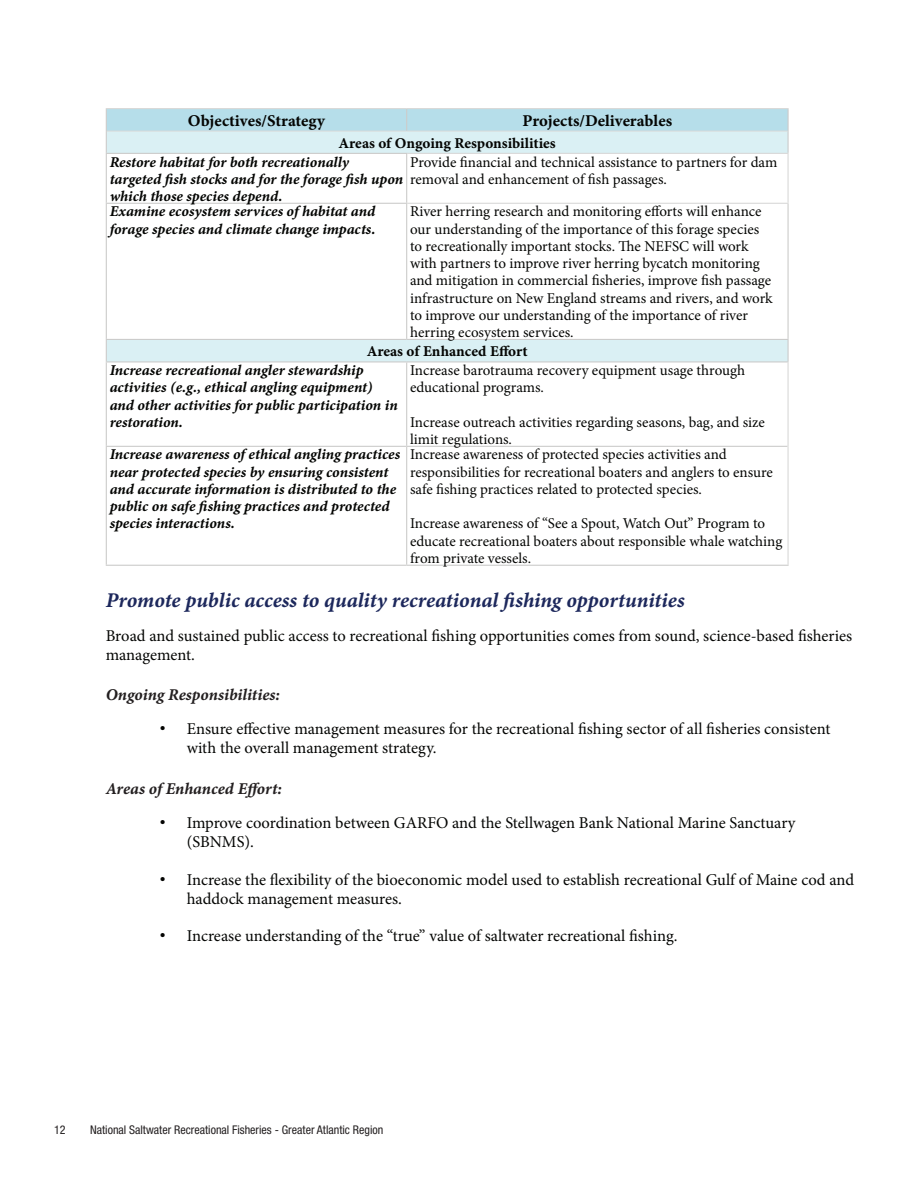
<style>
.page{position:relative;width:918px;height:1188px;background:#fff}
.page>*{position:absolute;margin:0;border:0;box-sizing:border-box;transform-origin:0 0}
.t1{font:21px "Minion Pro Bold It Capt";letter-spacing:-.005em;color:#1d285c}
.t2{font:16.5px/18.9px "Minion Pro";letter-spacing:-.005em;color:#040503}
.t3{font:16.5px "Minion Pro Bold It Capt";color:#231f20}
.t4{font:16.5px "Minion Pro Bold Capt";color:#040503}
.t5{font:15px/17.2px "Minion Pro";letter-spacing:-.005em;color:#040503}
.t6{font:15px/17.2px "Minion Pro Bold It Capt";color:#040503}
.t7{font:15px "Minion Pro Bold Capt";letter-spacing:-.005em;color:#040503}
.t8{font:condensed 12px "Helvetica Neue LT Std";color:#231f20}
.s1{font-family:"Arial"}
</style>
<div class="page">
<svg style="left:107px;top:154px;width:681px;height:207px"></svg>
<svg style="left:788px;top:340px;width:1px;height:21px"></svg>
<hr style="left:106px;top:565px;width:301px;height:1px;background:#cccccb">
<hr style="left:106px;top:108px;width:301px;height:1px;background:#d9d9d8">
<hr style="left:407px;top:108px;width:382px;height:1px;background:#d9d9d8">
<hr style="left:788px;top:154px;width:1px;height:49px;background:#d9d9d8">
<hr style="left:407px;top:153px;width:382px;height:1px;background:#d9d9d8">
<hr style="left:407px;top:203px;width:382px;height:1px;background:#d9d9d8">
<hr style="left:788px;top:204px;width:1px;height:135px;background:#cccccb">
<hr style="left:407px;top:339px;width:382px;height:1px;background:#cccccb">
<hr style="left:106px;top:153px;width:301px;height:1px;background:#cccccb">
<hr style="left:106px;top:203px;width:301px;height:1px;background:#cccccb">
<hr style="left:106px;top:339px;width:301px;height:1px;background:#cccccb">
<hr style="left:106px;top:361px;width:301px;height:1px;background:#cccccb">
<hr style="left:407px;top:361px;width:382px;height:1px;background:#cccccb">
<hr style="left:788px;top:362px;width:1px;height:84px;background:#d9d9d8">
<hr style="left:106px;top:446px;width:301px;height:1px;background:#cccccb">
<hr style="left:407px;top:446px;width:381px;height:1px;background:#cccccb">
<hr style="left:788px;top:446px;width:1px;height:119px;background:#d9d9d8">
<hr style="left:407px;top:565px;width:382px;height:1px;background:#cccccb">
<svg style="left:106px;top:109px;width:683px;height:44px;background:#c8e6ee"></svg>
<hr style="left:106px;top:154px;width:1px;height:49px;background:#cccccb">
<hr style="left:406px;top:154px;width:1px;height:49px;background:#cccccb">
<hr style="left:106px;top:204px;width:1px;height:135px;background:#cccccb">
<hr style="left:406px;top:204px;width:1px;height:135px;background:#cccccb">
<svg style="left:106px;top:340px;width:1px;height:21px"></svg>
<hr style="left:106px;top:362px;width:1px;height:84px;background:#cccccb">
<hr style="left:406px;top:362px;width:1px;height:84px;background:#cccccb">
<hr style="left:106px;top:447px;width:1px;height:118px;background:#cccccb">
<hr style="left:406px;top:447px;width:1px;height:118px;background:#cccccb">
<p class="t4" style="left:188px;top:109px;width:139px">Objectives/Strategy</p>
<p class="t4" style="left:523px;top:109px;width:151px">Projects/Deliverables</p>
<p class="t7" style="left:338px;top:132px;width:219px">Areas of Ongoing Responsibilities</p>
<p class="t6" style="left:110px;top:153px;width:295px">Restore habitat for both recreationally targeted fish stocks and for the forage fish upon which those species depend.</p>
<p class="t5" style="left:410px;top:153px;width:369px">Provide financial and technical assistance to partners for dam removal and enhancement of fish passages.</p>
<p class="t6" style="left:110px;top:203px;width:267px">Examine ecosystem services of habitat and forage species and climate change impacts.</p>
<p class="t5" style="left:410px;top:203px;width:364px">River herring research and monitoring efforts will enhance our understanding of the importance of this forage species to recreationally important stocks. The NEFSC will work with partners to improve river herring bycatch monitoring and mitigation in commercial fisheries, improve fish passage infrastructure on New England streams and rivers, and work to improve our understanding of the importance of river herring ecosystem services.</p>
<p class="t7" style="left:367px;top:341px;width:162px">Areas of Enhanced Effort</p>
<p class="t6" style="left:110px;top:361px;width:290px">Increase recreational angler stewardship activities (e.g., ethical angling equipment) and other activities for public participation in restoration.</p>
<p class="t5" style="left:410px;top:362px;width:337px">Increase barotrauma recovery equipment usage through educational programs.</p>
<p class="t5" style="left:410px;top:413px;width:356px">Increase outreach activities regarding seasons, bag, and size limit regulations.</p>
<p class="t6" style="left:110px;top:446px;width:292px">Increase awareness of ethical angling practices near protected species by ensuring consistent and accurate information is distributed to the public on safe fishing practices and protected species interactions.</p>
<p class="t5" style="left:410px;top:446px;width:364px">Increase awareness of protected species activities and responsibilities for recreational boaters and anglers to ensure safe fishing practices related to protected species.</p>
<p class="t5" style="left:410px;top:515px;width:374px">Increase awareness of “See a Spout, Watch Out” Program to educate recreational boaters about responsible whale watching from private vessels.</p>
<h1 class="t1" style="left:106px;top:585px;width:580px">Promote public access to quality recreational fishing opportunities</h1>
<p class="t2" style="left:106px;top:626px;width:748px">Broad and sustained public access to recreational fishing opportunities comes from sound, science-based fisheries management.</p>
<p class="t3" style="left:106px;top:683px;width:176px">Ongoing Responsibilities:</p>
<p class="t2" style="left:187px;top:719px;width:645px;text-indent:-27px"><span class="s1">•</span> Ensure effective management measures for the recreational fishing sector of all fisheries consistent with the overall management strategy.</p>
<p class="t3" style="left:106px;top:776px;width:178px">Areas of Enhanced Effort:</p>
<p class="t2" style="left:187px;top:813px;width:610px;text-indent:-27px"><span class="s1">•</span> Improve coordination between GARFO and the Stellwagen Bank National Marine Sanctuary (SBNMS).</p>
<p class="t2" style="left:187px;top:870px;width:669px;text-indent:-27px"><span class="s1">•</span> Increase the flexibility of the bioeconomic model used to establish recreational Gulf of Maine cod and haddock management measures.</p>
<p class="t2" style="left:160px;top:927px;width:519px"><span class="s1">•</span> Increase understanding of the “true” value of saltwater recreational fishing.</p>
<p class="t8" style="left:54px;top:1123px;width:13px">12</p>
<p class="t8" style="left:90px;top:1123px;width:295px">National Saltwater Recreational Fisheries - Greater Atlantic Region</p>
</div>
